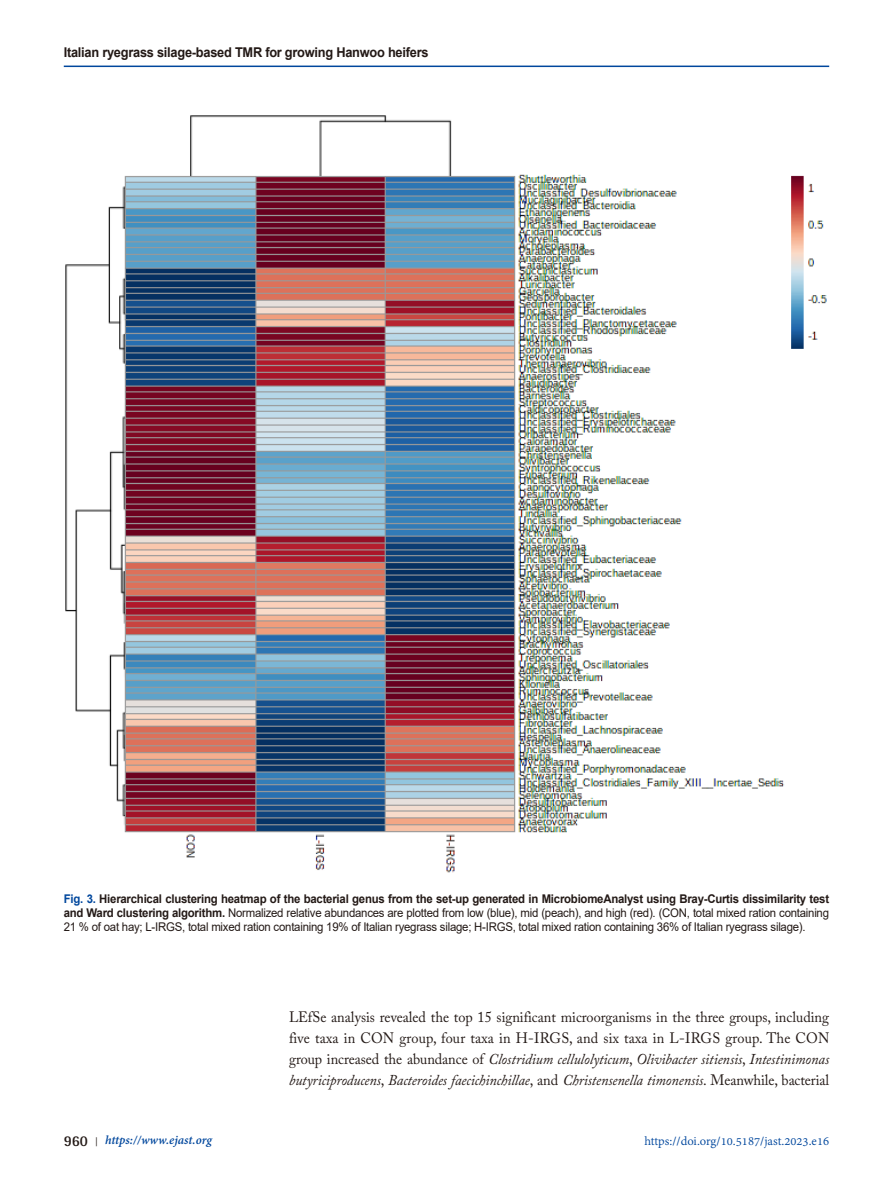
<style>
.page{position:relative;width:893px;height:1191px;background:#fff}
.page>*{position:absolute;margin:0;border:0;box-sizing:border-box;transform-origin:0 0}
.표준{font:15px/21px "Adobe Caslon Pro";letter-spacing:.015em;color:#231916;text-align:justify;scale:.95 1}
.t1{font:700 13.5px "Arial";letter-spacing:-.02em;color:#231916;scale:.95 1}
.t2{font:13.5px "Adobe Devanagari";color:#00479d}
.t3{font:italic 700 13.5px "Adobe Devanagari";color:#00479d}
.t4{font:12px/14.4px "Arial";letter-spacing:-.02em;color:#231916;text-align:justify;scale:.95 1}
.s1{font-weight:700;color:#00479d}
.s2{font-weight:700}
.s3{font-style:italic}
.s4{font-family:"Rotis Semi Sans Std";font-style:normal;font-size:15px;color:#231916}
.s5{font-family:"Shonar Bangla";font-style:normal;font-size:12px;color:#231916}
</style>
<div class="page">
<hr style="left:64px;top:66px;width:765px;height:1px;background:#00479d">
<img style="left:65px;top:115px;width:762px;height:758px">
<p class="t1" style="left:64px;top:42px;width:385px">Italian ryegrass silage-based TMR for growing Hanwoo heifers</p>
<p class="t4" style="left:64px;top:891px;width:807px"><span class="s1">Fig. 3.</span> <span class="s2">Hierarchical clustering heatmap of the bacterial genus from the set-up generated in MicrobiomeAnalyst using Bray-Curtis dissimilarity test and Ward clustering algorithm.</span> Normalized relative abundances are plotted from low (blue), mid (peach), and high (red). (CON, total mixed ration containing 21 % of oat hay; L-IRGS, total mixed ration containing 19% of Italian ryegrass silage; H-IRGS, total mixed ration containing 36% of Italian ryegrass silage).</p>
<p class="표준" style="left:289px;top:1006px;width:570px">LEfSe analysis revealed the top 15 significant microorganisms in the three groups, including five taxa in CON group, four taxa in H-IRGS, and six taxa in L-IRGS group. The CON group increased the abundance of <span class="s3">Clostridium cellulolyticum</span>, <span class="s3">Olivibacter sitiensis</span>, <span class="s3">Intestinimonas butyriciproducens</span>, <span class="s3">Bacteroides faecichinchillae</span>, and <span class="s3">Christensenella timonensis</span>. Meanwhile, bacterial</p>
<p class="t3" style="left:64px;top:1132px;width:150px"><span class="s4">960</span> <span class="s5">|</span> https://www.ejast.org</p>
<p class="t2" style="left:644px;top:1133px;width:186px">https://doi.org/10.5187/jast.2023.e16</p>
</div>
